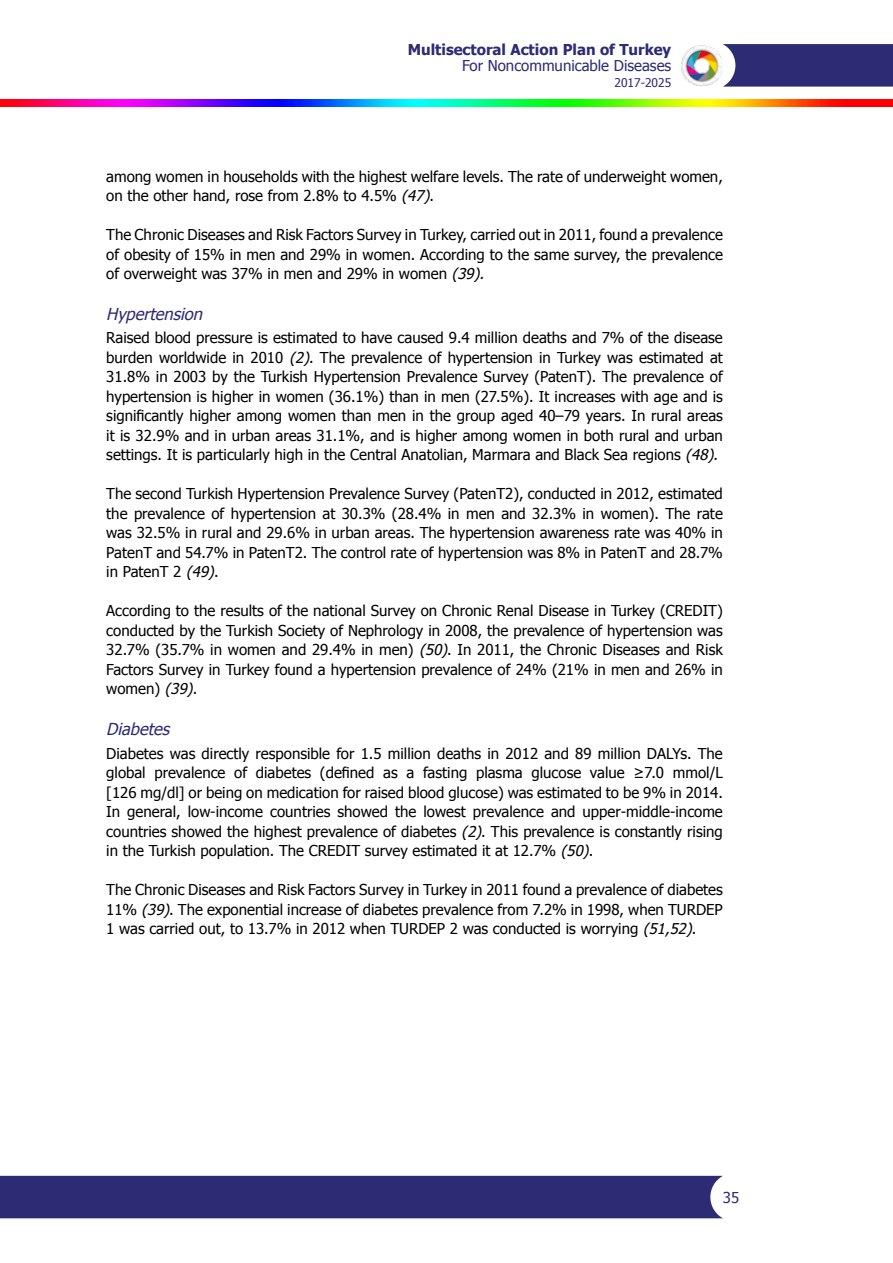
<style>
.page{position:relative;width:893px;height:1263px;background:#fff}
.page>*{position:absolute;margin:0;border:0;box-sizing:border-box;transform-origin:0 0}
.t1{font:italic 16.5px "Tahoma";color:#2e2b75}
.t2{font:15px/19.5px "Tahoma";color:#000;text-align:justify}
.t3{font:700 15px "Tahoma";color:#2e2b75}
.t4{font:15px "Tahoma";color:#2e2b75}
.t5{font:12px "Tahoma";color:#2e2b75}
.s1{font-family:"Tahoma Faux";font-style:italic}
</style>
<div class="page">
<img style="left:0;top:100px;width:893px;height:6px">
<img style="left:681px;top:45px;width:41px;height:41px">
<div style="left:0;top:1176px;width:723px;height:42px;background:#2e2b75"></div>
<svg style="left:723px;top:44px;width:170px;height:43px;background:#3a387d"></svg>
<p class="t3" style="left:408px;top:39px;width:265px">Multisectoral Action Plan of Turkey</p>
<p class="t4" style="left:462px;top:55px;width:211px">For Noncommunicable Diseases</p>
<p class="t5" style="left:614px;top:74px;width:58px">2017-2025</p>
<p class="t2" style="left:106px;top:166px;width:618px">among women in households with the highest welfare levels. The rate of underweight women, on the other hand, rose from 2.8% to 4.5% <span class="s1">(47)</span>.</p>
<p class="t2" style="left:106px;top:224px;width:618px">The Chronic Diseases and Risk Factors Survey in Turkey, carried out in 2011, found a prevalence of obesity of 15% in men and 29% in women. According to the same survey, the prevalence of overweight was 37% in men and 29% in women <span class="s1">(39).</span></p>
<p class="t1" style="left:106px;top:302px;width:102px">Hypertension</p>
<p class="t2" style="left:106px;top:327px;width:618px">Raised blood pressure is estimated to have caused 9.4 million deaths and 7% of the disease burden worldwide in 2010 <span class="s1">(2)</span>. The prevalence of hypertension in Turkey was estimated at 31.8% in 2003 by the Turkish Hypertension Prevalence Survey (PatenT). The prevalence of hypertension is higher in women (36.1%) than in men (27.5%). It increases with age and is significantly higher among women than men in the group aged 40–79 years. In rural areas it is 32.9% and in urban areas 31.1%, and is higher among women in both rural and urban settings. It is particularly high in the Central Anatolian, Marmara and Black Sea regions <span class="s1">(48)</span>.</p>
<p class="t2" style="left:106px;top:483px;width:618px">The second Turkish Hypertension Prevalence Survey (PatenT2), conducted in 2012, estimated the prevalence of hypertension at 30.3% (28.4% in men and 32.3% in women). The rate was 32.5% in rural and 29.6% in urban areas. The hypertension awareness rate was 40% in PatenT and 54.7% in PatenT2. The control rate of hypertension was 8% in PatenT and 28.7% in PatenT 2 <span class="s1">(49)</span>.</p>
<p class="t2" style="left:106px;top:600px;width:618px">According to the results of the national Survey on Chronic Renal Disease in Turkey (CREDIT) conducted by the Turkish Society of Nephrology in 2008, the prevalence of hypertension was 32.7% (35.7% in women and 29.4% in men) <span class="s1">(50)</span>. In 2011, the Chronic Diseases and Risk Factors Survey in Turkey found a hypertension prevalence of 24% (21% in men and 26% in women) <span class="s1">(39)</span>.</p>
<p class="t1" style="left:106px;top:718px;width:69px">Diabetes</p>
<p class="t2" style="left:106px;top:743px;width:618px">Diabetes was directly responsible for 1.5 million deaths in 2012 and 89 million DALYs. The global prevalence of diabetes (defined as a fasting plasma glucose value ≥7.0 mmol/L [126 mg/dl] or being on medication for raised blood glucose) was estimated to be 9% in 2014.<br>In general, low-income countries showed the lowest prevalence and upper-middle-income countries showed the highest prevalence of diabetes <span class="s1">(2)</span>. This prevalence is constantly rising in the Turkish population. The CREDIT survey estimated it at 12.7% <span class="s1">(50)</span>.</p>
<p class="t2" style="left:106px;top:879px;width:618px">The Chronic Diseases and Risk Factors Survey in Turkey in 2011 found a prevalence of diabetes 11% <span class="s1">(39)</span>. The exponential increase of diabetes prevalence from 7.2% in 1998, when TURDEP 1 was carried out, to 13.7% in 2012 when TURDEP 2 was conducted is worrying <span class="s1">(51,52)</span>.</p>
<p class="t4" style="left:723px;top:1187px;width:18px">35</p>
</div>
